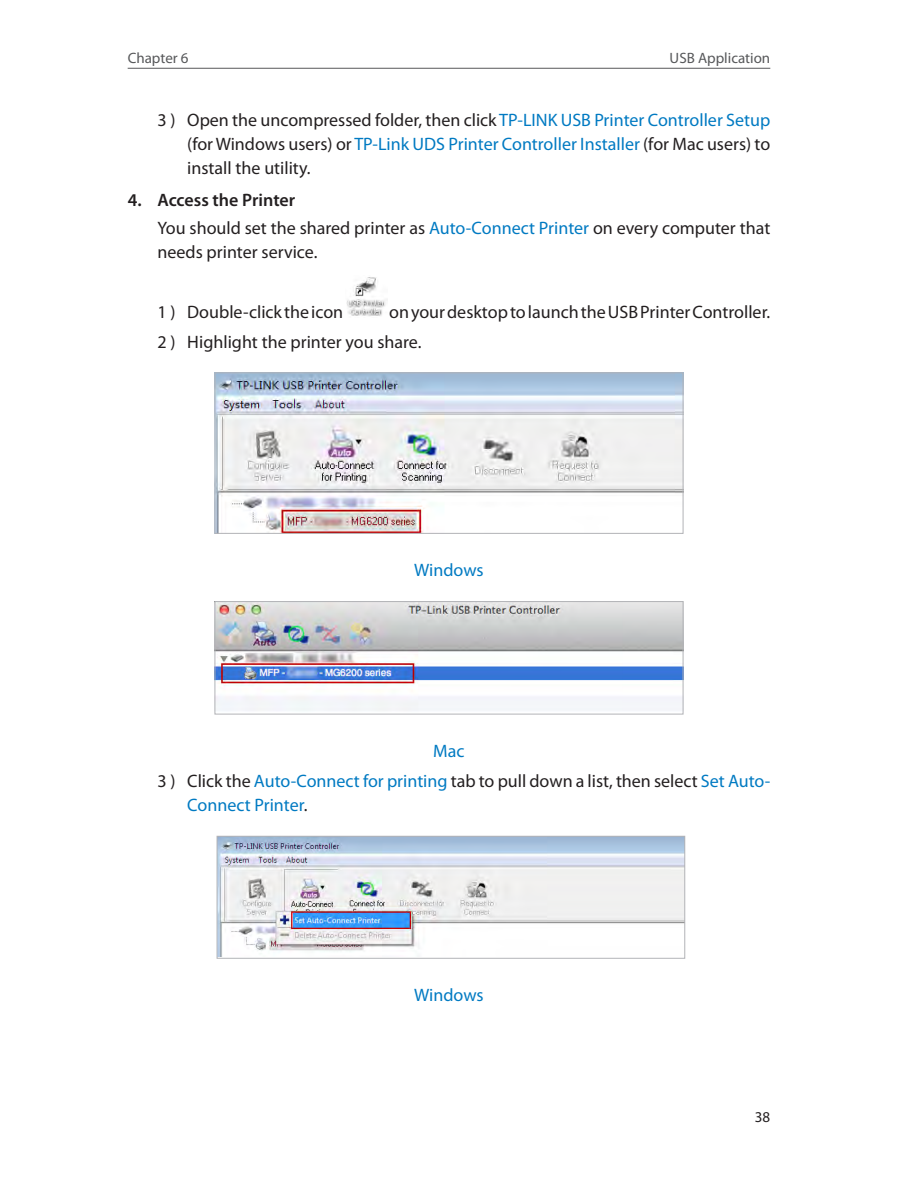
<style>
.page{position:relative;width:898px;height:1187px;background:#fff}
.page>*{position:absolute;margin:0;border:0;box-sizing:border-box;transform-origin:0 0}
.图片有缩进{font:18px/24px "Myriad Pro";color:#231f20;text-align:justify}
.图片{font:18px/24px "Myriad Pro";color:#007ac2}
.t1{font:600 18px "Myriad Pro";color:#231f20}
.t2{font:15px "Myriad Pro";color:#57585a}
.t3{font:15px "Myriad Pro";color:#231f20}
.s1{color:#007ac2}
.s2{color:#231f20}
</style>
<div class="page">
<hr style="left:128px;top:68px;width:642px;height:1px;background:#57585a">
<img style="left:346px;top:277px;width:41px;height:39px">
<img style="left:217px;top:374px;width:464px;height:157px">
<div style="left:215px;top:372px;width:468px;height:161px;border:1px solid #b2b3b7"></div>
<img style="left:217px;top:603px;width:464px;height:108px">
<div style="left:215px;top:601px;width:468px;height:113px;border:1px solid #b2b3b7"></div>
<img style="left:219px;top:838px;width:463px;height:117px">
<div style="left:217px;top:836px;width:467px;height:122px;border:1px solid #b2b3b7"></div>
<p class="t2" style="left:128px;top:48px;width:62px">Chapter 6</p>
<p class="t2" style="left:669px;top:48px;width:102px">USB Application</p>
<p class="图片有缩进" style="left:187px;top:107px;width:584px;text-indent:-30px">3 ) Open the uncompressed folder, then click <span class="s1">TP-LINK USB Printer Controller Setup </span>(for Windows users) or <span class="s1">TP-Link UDS Printer Controller Installer</span> (for Mac users) to install the utility.</p>
<p class="t1" style="left:128px;top:189px;width:169px">4. Access the Printer</p>
<p class="图片有缩进" style="left:157px;top:215px;width:614px">You should set the shared printer as <span class="s1">Auto-Connect Printer</span> on every computer that needs printer service.</p>
<p class="图片有缩进" style="left:157px;top:299px;width:187px">1 ) Double-click the icon</p>
<p class="图片有缩进" style="left:389px;top:299px;width:382px">on your desktop to launch the USB Printer Controller.</p>
<p class="图片有缩进" style="left:157px;top:329px;width:265px">2 ) Highlight the printer you share.</p>
<p class="图片" style="left:414px;top:558px;width:71px">Windows</p>
<p class="图片" style="left:433px;top:738px;width:33px">Mac</p>
<p class="图片" style="left:187px;top:768px;width:584px;text-indent:-30px"><span class="s2">3 ) Click the</span> Auto-Connect for printing <span class="s2">tab to pull down a list, then select</span> Set Auto-<br>Connect Printer<span class="s2">.</span></p>
<p class="图片" style="left:414px;top:982px;width:71px">Windows</p>
<p class="t3" style="left:754px;top:1107px;width:17px">38</p>
</div>
